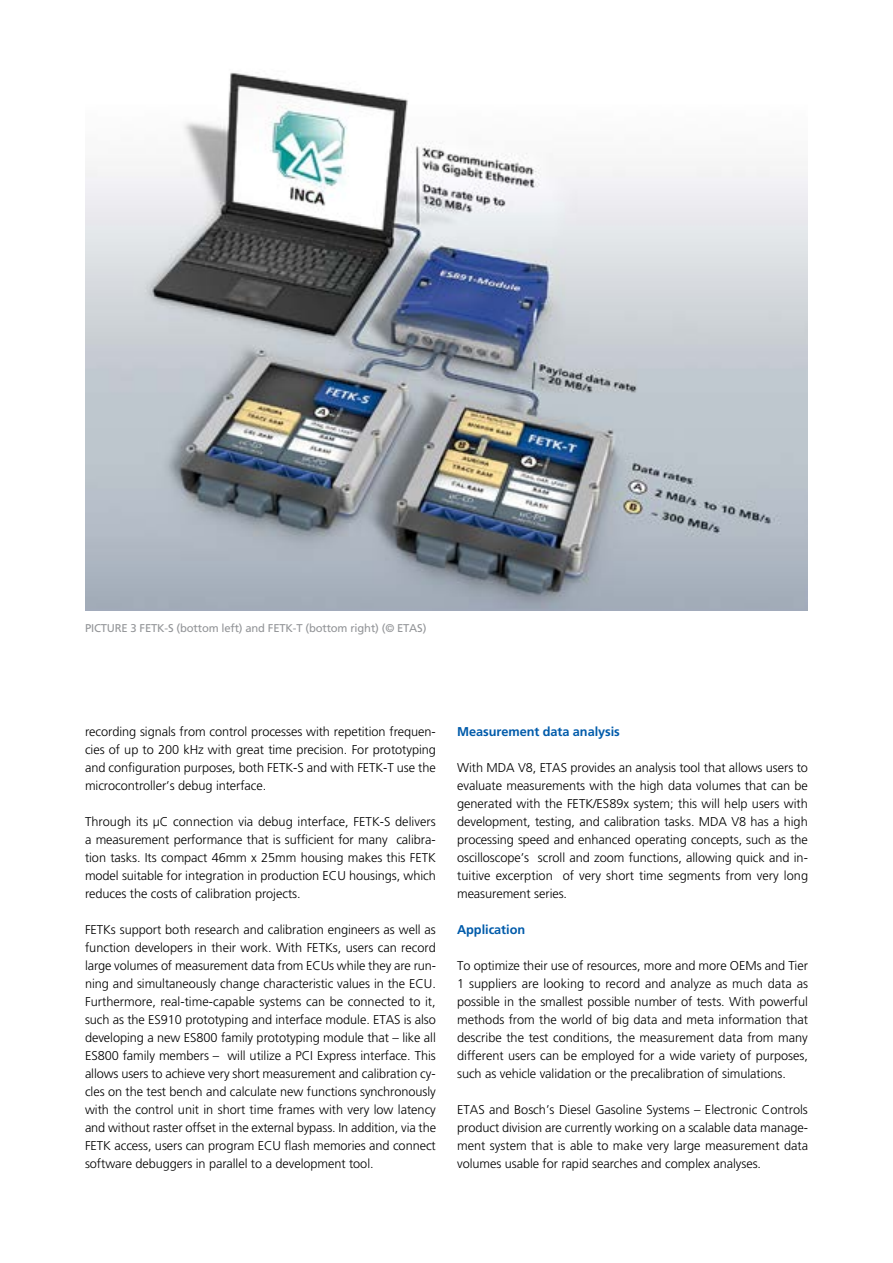
<style>
.page{position:relative;width:893px;height:1263px;background:#fff}
.page>*{position:absolute;margin:0;border:0;box-sizing:border-box;transform-origin:0 0}
.t1{font:300 12.75px/18px "Frutiger LT";letter-spacing:-.005em;color:#000;text-align:justify}
.t2{font:700 12.75px "Frutiger LT";letter-spacing:-.005em;color:#005baa}
.t3{font:11.25px "Frutiger LT";letter-spacing:-.015em;color:#939598}
</style>
<div class="page">
<img style="left:85px;top:72px;width:723px;height:539px">
<p class="t3" style="left:85px;top:622px;width:343px">PICTURE 3 FETK-S (bottom left) and FETK-T (bottom right) (© ETAS)</p>
<p class="t1" style="left:85px;top:722px;width:352px">recording signals from control processes with repetition frequen&shy;cies of up to 200 kHz with great time precision. For prototyping and configuration purposes, both FETK-S and with FETK-T use the microcontroller’s debug interface.</p>
<p class="t1" style="left:85px;top:812px;width:352px">Through its μC connection via debug interface, FETK-S delivers a measurement performance that is sufficient for many calibra&shy;tion tasks. Its compact 46mm x 25mm housing makes this FETK model suitable for integration in production ECU housings, which reduces the costs of calibration projects.</p>
<p class="t1" style="left:85px;top:920px;width:353px">FETKs support both research and calibration engineers as well as function developers in their work. With FETKs, users can record large volumes of measurement data from ECUs while they are run&shy;ning and simultaneously change characteristic values in the ECU.<br>Furthermore, real-time-capable systems can be connected to it, such as the ES910 prototyping and interface module. ETAS is also developing a new ES800 family prototyping module that – like all ES800 family members – will utilize a PCI Express interface. This allows users to achieve very short measurement and calibration cy&shy;cles on the test bench and calculate new functions synchronously with the control unit in short time frames with very low latency and without raster offset in the external bypass. In addition, via the FETK access, users can program ECU flash memories and connect software debuggers in parallel to a development tool.</p>
<p class="t2" style="left:457px;top:724px;width:164px">Measurement data analysis</p>
<p class="t1" style="left:457px;top:758px;width:353px">With MDA V8, ETAS provides an analysis tool that allows users to evaluate measurements with the high data volumes that can be generated with the FETK/ES89x system; this will help users with development, testing, and calibration tasks. MDA V8 has a high processing speed and enhanced operating concepts, such as the oscilloscope’s scroll and zoom functions, allowing quick and in&shy;tuitive excerption of very short time segments from very long measurement series.</p>
<p class="t2" style="left:457px;top:922px;width:70px">Application</p>
<p class="t1" style="left:457px;top:956px;width:353px">To optimize their use of resources, more and more OEMs and Tier 1 suppliers are looking to record and analyze as much data as possible in the smallest possible number of tests. With powerful methods from the world of big data and meta information that describe the test conditions, the measurement data from many different users can be employed for a wide variety of purposes, such as vehicle validation or the precalibration of simulations.</p>
<p class="t1" style="left:457px;top:1100px;width:353px">ETAS and Bosch’s Diesel Gasoline Systems – Electronic Controls product division are currently working on a scalable data manage&shy;ment system that is able to make very large measurement data volumes usable for rapid searches and complex analyses.</p>
</div>
